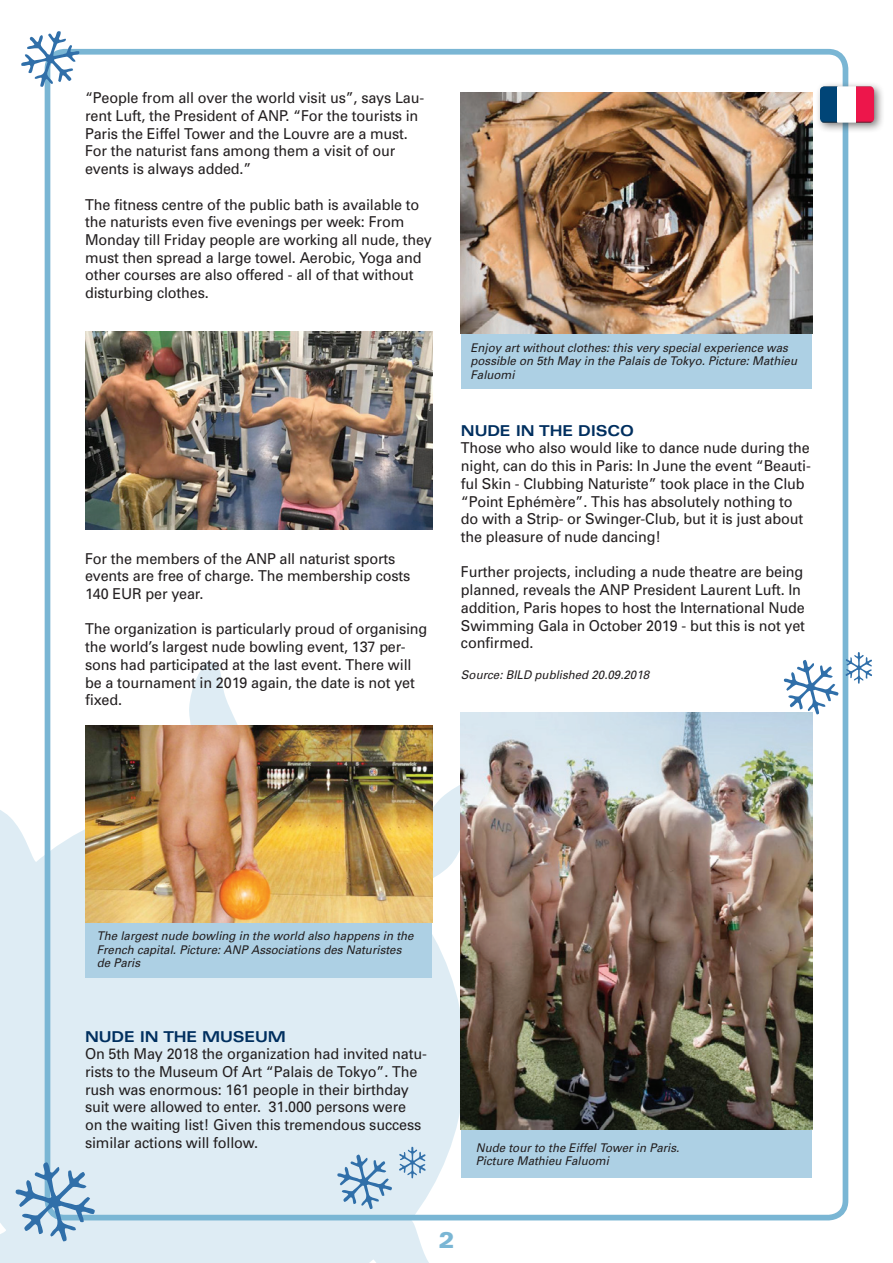
<style>
.page{position:relative;width:893px;height:1263px;background:#fff}
.page>*{position:absolute;margin:0;border:0;box-sizing:border-box;transform-origin:0 0}
.t1{font:900 expanded 22.5px "Univers";color:#7ab6d4;scale:.95 1}
.t2{font:15px/17.7px "Univers";letter-spacing:-.01em;color:#231f20;scale:.96 1}
.t3{font:700 expanded 15px "Univers";letter-spacing:-.01em;color:#002f5f;scale:.96 1}
.t4{font:italic 12px/13.5px "Univers";color:#231f20;scale:.96 1}
</style>
<div class="page">
<svg style="left:0;top:660px;width:607px;height:603px"></svg>
<div style="left:45px;top:49px;width:803px;height:1171px;border:6px solid #7ab6d4;border-radius:17px"></div>
<div style="left:461px;top:1110px;width:351px;height:67px;background:#add0e4"></div>
<div style="left:85px;top:922px;width:347px;height:56px;background:#add0e4"></div>
<div style="left:461px;top:322px;width:351px;height:67px;background:#add0e4"></div>
<svg style="left:337px;top:1154px;width:55px;height:55px;background:#b0cbe0"></svg>
<svg style="left:399px;top:1147px;width:27px;height:31px"></svg>
<svg style="left:21px;top:31px;width:59px;height:56px"></svg>
<img style="left:85px;top:332px;width:347px;height:197px">
<img style="left:461px;top:92px;width:351px;height:241px">
<img style="left:85px;top:725px;width:347px;height:198px">
<img style="left:461px;top:712px;width:351px;height:417px">
<div style="left:815px;top:81px;width:70px;height:53px;background:#231f20;opacity:.6"></div>
<div style="left:856px;top:86px;width:18px;height:36px;background:#ed164b"></div>
<svg style="left:820px;top:86px;width:17px;height:36px"></svg>
<div style="left:837px;top:86px;width:19px;height:36px;background:#fff"></div>
<svg style="left:784px;top:660px;width:54px;height:55px"></svg>
<svg style="left:845px;top:652px;width:27px;height:32px"></svg>
<svg style="left:15px;top:1162px;width:80px;height:80px;background:#abc8de"></svg>
<p class="t2" style="left:85px;top:89px;width:355px">“People from all over the world visit us”, says Lau&shy;rent Luft, the President of ANP. “For the tourists in Paris the Eiffel Tower and the Louvre are a must.<br>For the naturist fans among them a visit of our events is always added.”</p>
<p class="t2" style="left:85px;top:196px;width:363px">The fitness centre of the public bath is available to the naturists even five evenings per week: From Monday till Friday people are working all nude, they must then spread a large towel. Aerobic, Yoga and other courses are also offered - all of that without disturbing clothes.</p>
<p class="t2" style="left:85px;top:550px;width:340px">For the members of the ANP all naturist sports events are free of charge. The membership costs<br>140 EUR per year.</p>
<p class="t2" style="left:85px;top:620px;width:358px">The organization is particularly proud of organising the world’s largest nude bowling event, 137 per&shy;sons had participated at the last event. There will be a tournament in 2019 again, the date is not yet fixed.</p>
<p class="t4" style="left:470px;top:341px;width:342px">Enjoy art without clothes: this very special experience was possible on 5th May in the Palais de Tokyo. Picture: Mathieu<br>Faluomi</p>
<p class="t3" style="left:461px;top:422px;width:179px">NUDE IN THE DISCO</p>
<p class="t2" style="left:461px;top:439px;width:366px">Those who also would like to dance nude during the night, can do this in Paris: In June the event “Beauti&shy;ful Skin - Clubbing Naturiste” took place in the Club “Point Ephémère”. This has absolutely nothing to do with a Strip- or Swinger-Club, but it is just about the pleasure of nude dancing!</p>
<p class="t2" style="left:461px;top:563px;width:360px">Further projects, including a nude theatre are being planned, reveals the ANP President Laurent Luft. In addition, Paris hopes to host the International Nude Swimming Gala in October 2019 - but this is not yet confirmed.</p>
<p class="t4" style="left:461px;top:668px;width:198px">Source: BILD published 20.09.2018</p>
<p class="t4" style="left:97px;top:929px;width:332px">The largest nude bowling in the world also happens in the<br>French capital. Picture: ANP Associations des Naturistes de Paris</p>
<p class="t3" style="left:85px;top:1028px;width:208px">NUDE IN THE MUSEUM</p>
<p class="t2" style="left:85px;top:1045px;width:358px">On 5th May 2018 the organization had invited natu&shy;rists to the Museum Of Art “Palais de Tokyo”. The rush was enormous: 161 people in their birthday suit were allowed to enter. 31.000 persons were on the waiting list! Given this tremendous success similar actions will follow.</p>
<p class="t4" style="left:476px;top:1141px;width:214px">Nude tour to the Eiffel Tower in Paris.<br>Picture Mathieu Faluomi</p>
<h1 class="t1" style="left:439px;top:1227px;width:18px">2</h1>
</div>
